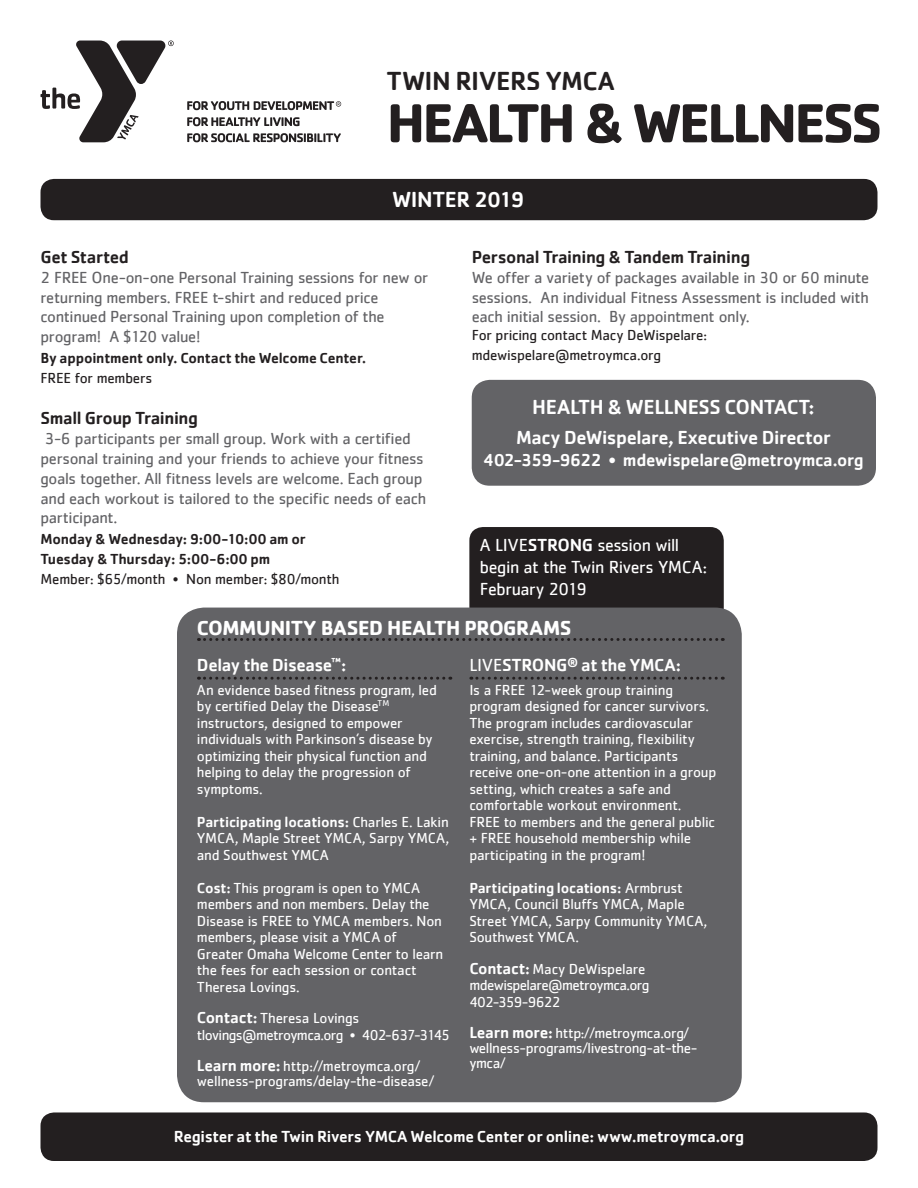
<style>
.page{position:relative;width:918px;height:1188px;background:#fff}
.page>*{position:absolute;margin:0;border:0;box-sizing:border-box;transform-origin:0 0}
.t1{font:700 57px "Cachet";letter-spacing:-.05em;color:#231f20}
.t2{font:500 27px "Cachet";letter-spacing:-.02em;color:#231f20}
.t3{font:500 22.5px "Cachet";letter-spacing:-.025em;color:#fff}
.t4{font:700 21px "Cachet";letter-spacing:-.02em;color:#fff}
.t5{font:500 21px "Cachet";letter-spacing:-.02em;color:#fff}
.t6{font:500 19.5px "Cachet";letter-spacing:-.02em;color:#fff}
.t7{font:500 18px "Cachet";letter-spacing:-.025em;color:#fff}
.t8{font:500 18px "Cachet";letter-spacing:-.02em;color:#231f20}
.t9{font:18px/21.6px "Cachet";letter-spacing:-.025em;color:#fff}
.t10{font:16.5px/19.8px "Cachet";letter-spacing:-.02em;color:#636366}
.t11{font:500 16.5px "Cachet";letter-spacing:-.02em;color:#fff}
.t12{font:15px/16.5px "Cachet";letter-spacing:-.015em;color:#fff}
.t13{font:15px/16.5px "Cachet";letter-spacing:-.035em;color:#fff}
.t14{font:15px/19.8px "Cachet";letter-spacing:-.015em;color:#231f20}
.t15{font:500 15px/19.5px "Cachet";letter-spacing:-.015em;color:#231f20}
.s1{font-weight:500}
.s2{font-weight:500;font-size:16.5px}
.s3{font-weight:400}
</style>
<div class="page">
<div style="left:469px;top:527px;width:255px;height:94px;background:#231f20;border-radius:14px"></div>
<svg style="left:41px;top:40px;width:133px;height:102px"></svg>
<svg style="left:187px;top:117px;width:113px;height:9px"></svg>
<svg style="left:187px;top:133px;width:154px;height:9px"></svg>
<svg style="left:187px;top:101px;width:154px;height:9px"></svg>
<div style="left:40px;top:1112px;width:838px;height:49px;background:#231f20;border-radius:14px"></div>
<div style="left:40px;top:179px;width:838px;height:41px;background:#231f20;border-radius:14px"></div>
<div style="left:472px;top:380px;width:404px;height:106px;background:#636366;border-radius:18px"></div>
<div style="left:177px;top:608px;width:565px;height:494px;background:#636366;border-radius:27px"></div>
<svg style="left:198px;top:677px;width:253px;height:3px"></svg>
<svg style="left:471px;top:677px;width:252px;height:3px"></svg>
<svg style="left:205px;top:638px;width:518px;height:3px"></svg>
<h2 class="t2" style="left:387px;top:64px;width:229px">TWIN RIVERS YMCA</h2>
<h1 class="t1" style="left:387px;top:86px;width:498px">HEALTH &amp; WELLNESS</h1>
<h3 class="t3" style="left:392px;top:186px;width:134px">WINTER 2019</h3>
<p class="t8" style="left:40px;top:246px;width:90px">Get Started</p>
<p class="t10" style="left:40px;top:267px;width:389px">2 FREE One-on-one Personal Training sessions for new or returning members. FREE t-shirt and reduced price continued Personal Training upon completion of the program! A $120 value!</p>
<p class="t15" style="left:40px;top:348px;width:327px">By appointment only. Contact the Welcome Center.</p>
<p class="t14" style="left:40px;top:368px;width:113px">FREE for members</p>
<p class="t8" style="left:40px;top:407px;width:159px">Small Group Training</p>
<p class="t10" style="left:40px;top:429px;width:387px">3-6 participants per small group. Work with a certified personal training and your friends to achieve your fitness goals together. All fitness levels are welcome. Each group and each workout is tailored to the specific needs of each participant.</p>
<p class="t15" style="left:40px;top:529px;width:267px">Monday &amp; Wednesday: 9:00-10:00 am or<br>Tuesday &amp; Thursday: 5:00-6:00 pm</p>
<p class="t14" style="left:40px;top:569px;width:301px">Member: $65/month • Non member: $80/month</p>
<p class="t8" style="left:472px;top:246px;width:280px">Personal Training &amp; Tandem Training</p>
<p class="t10" style="left:472px;top:267px;width:399px;text-align:justify">We offer a variety of packages available in 30 or 60 minute sessions. An individual Fitness Assessment is included with each initial session. By appointment only.</p>
<p class="t14" style="left:472px;top:325px;width:237px">For pricing contact Macy DeWispelare: mdewispelare@metroymca.org</p>
<h3 class="t5" style="left:532px;top:394px;width:284px">HEALTH &amp; WELLNESS CONTACT:</h3>
<h3 class="t6" style="left:516px;top:426px;width:316px">Macy DeWispelare, Executive Director</h3>
<p class="t7" style="left:483px;top:449px;width:382px">402-359-9622 • mdewispelare@metroymca.org</p>
<p class="t9" style="left:480px;top:534px;width:229px">A LIVE<span class="s1">STRONG</span> session will begin at the Twin Rivers YMCA:<br>February 2019</p>
<h3 class="t4" style="left:197px;top:615px;width:376px">COMMUNITY BASED HEALTH PROGRAMS</h3>
<p class="t7" style="left:197px;top:654px;width:151px">Delay the Disease<sup>™</sup>:</p>
<p class="t12" style="left:197px;top:681px;width:241px">An evidence based fitness program, led by certified Delay the Disease<sup>TM </sup>instructors, designed to empower individuals with Parkinson’s disease by optimizing their physical function and helping to delay the progression of symptoms.</p>
<p class="t12" style="left:197px;top:813px;width:254px;text-align:justify"><span class="s1">Participating locations:</span> Charles E. Lakin YMCA, Maple Street YMCA, Sarpy YMCA, and Southwest YMCA</p>
<p class="t12" style="left:197px;top:879px;width:248px"><span class="s1">Cost:</span> This program is open to YMCA members and non members. Delay the<br>Disease is FREE to YMCA members. Non members, please visit a YMCA of<br>Greater Omaha Welcome Center to learn the fees for each session or contact<br>Theresa Lovings.</p>
<p class="t13" style="left:197px;top:1010px;width:255px"><span class="s2">Contact:</span> Theresa Lovings tlovings@metroymca.org • 402-637-3145</p>
<p class="t12" style="left:197px;top:1059px;width:239px;line-height:15px"><span class="s2">Learn more:</span> http://metroymca.org/ wellness-programs/delay-the-disease/</p>
<p class="t7" style="left:469px;top:654px;width:213px"><span class="s3">LIVE</span>STRONG<sup>®</sup> at the YMCA:</p>
<p class="t12" style="left:469px;top:681px;width:248px">Is a FREE 12-week group training program designed for cancer survivors.<br>The program includes cardiovascular exercise, strength training, flexibility training, and balance. Participants receive one-on-one attention in a group setting, which creates a safe and comfortable workout environment.<br>FREE to members and the general public + FREE household membership while participating in the program!</p>
<p class="t12" style="left:469px;top:879px;width:240px"><span class="s1">Participating locations:</span> Armbrust<br>YMCA, Council Bluffs YMCA, Maple<br>Street YMCA, Sarpy Community YMCA,<br>Southwest YMCA.</p>
<p class="t13" style="left:469px;top:960px;width:182px"><span class="s2">Contact:</span> Macy DeWispelare mdewispelare@metroymca.org<br>402-359-9622</p>
<p class="t12" style="left:469px;top:1026px;width:230px;line-height:15px"><span class="s2">Learn more:</span> http://metroymca.org/ wellness-programs/livestrong-at-the&shy;ymca/</p>
<p class="t11" style="left:174px;top:1127px;width:572px">Register at the Twin Rivers YMCA Welcome Center or online: www.metroymca.org</p>
</div>
